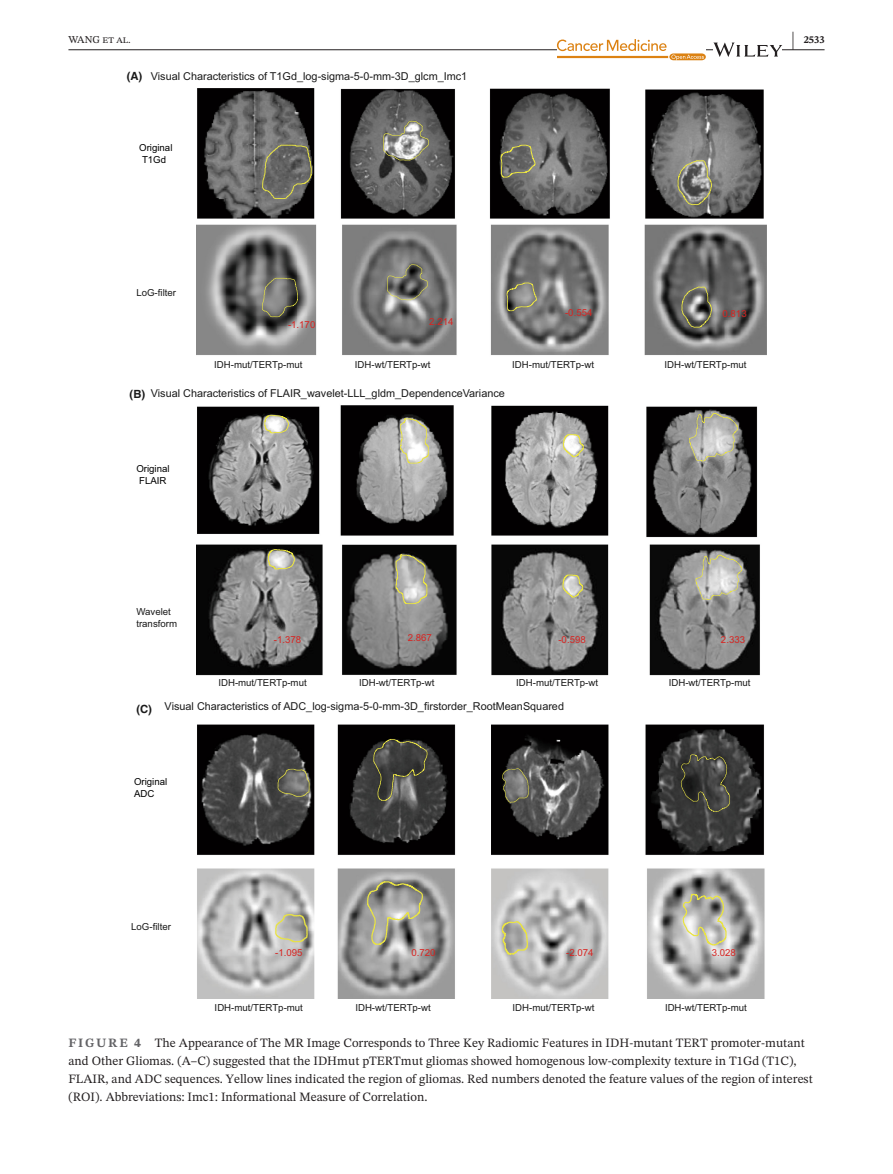
<style>
.page{position:relative;width:893px;height:1174px;background:#fff}
.page>*{position:absolute;margin:0;border:0;box-sizing:border-box;transform-origin:0 0}
.t1{font:700 21px "STIX Two Text";color:#231f20;scale:.42 1}
.t2{font:12.75px/18px "STIX Two Text";color:#231f20}
.t3{font:700 11.25px "Helvetica";color:#1a1a1a}
.t4{font:10.8px "Arial";color:#1a1a1a}
.t5{font:10.5px "STIX Two Text";color:#231f20}
.t6{font:700 10.5px "STIX Two Text";color:#231f20}
.t7{font:9.6px/11.6px "Arial";color:#1a1a1a}
.t8{font:9.6px "Arial";color:#d82421}
.t9{font:9.6px/11.6px "Arial";color:#010101}
.s1{font-weight:700;color:#636366}
</style>
<div class="page">
<hr style="left:68px;top:49px;width:756px;height:1px;background:#231f20">
<svg style="left:557px;top:39px;width:149px;height:21px"></svg>
<svg style="left:713px;top:43px;width:69px;height:14px"></svg>
<img style="left:196px;top:89px;width:570px;height:909px">
<svg style="left:681px;top:287px;width:31px;height:41px"></svg>
<svg style="left:507px;top:282px;width:30px;height:29px"></svg>
<svg style="left:387px;top:264px;width:41px;height:36px"></svg>
<svg style="left:262px;top:278px;width:36px;height:39px"></svg>
<svg style="left:383px;top:121px;width:46px;height:39px;background:#9c9c94"></svg>
<svg style="left:677px;top:160px;width:35px;height:45px;background:#89887c"></svg>
<svg style="left:262px;top:145px;width:50px;height:54px;background:#6b6a60"></svg>
<svg style="left:501px;top:145px;width:34px;height:33px"></svg>
<svg style="left:695px;top:555px;width:47px;height:45px;background:#babab1"></svg>
<svg style="left:396px;top:554px;width:31px;height:50px;background:#aead9e"></svg>
<svg style="left:562px;top:574px;width:21px;height:23px"></svg>
<svg style="left:268px;top:549px;width:27px;height:20px"></svg>
<svg style="left:264px;top:415px;width:25px;height:18px"></svg>
<svg style="left:400px;top:418px;width:29px;height:45px"></svg>
<svg style="left:563px;top:434px;width:21px;height:23px"></svg>
<svg style="left:689px;top:413px;width:49px;height:48px;background:#b0afa6"></svg>
<svg style="left:367px;top:881px;width:56px;height:63px;background:#9e9d90"></svg>
<svg style="left:683px;top:893px;width:44px;height:52px;background:#bcbba9"></svg>
<svg style="left:502px;top:921px;width:26px;height:33px"></svg>
<svg style="left:681px;top:754px;width:49px;height:58px;background:#45453d"></svg>
<svg style="left:373px;top:739px;width:54px;height:61px;background:#4e4e46"></svg>
<h1 class="t1" style="left:792px;top:24px;width:8px">|</h1>
<p class="t5" style="left:68px;top:32px;width:64px">WANG et al.</p>
<p class="t6" style="left:804px;top:32px;width:22px">2533</p>
<p class="t3" style="left:127px;top:69px;width:17px">(A)</p>
<p class="t4" style="left:151px;top:69px;width:318px">Visual Characteristics of T1Gd_log-sigma-5-0-mm-3D_glcm_Imc1</p>
<p class="t9" style="left:139px;top:142px;width:35px">Original<br>T1Gd</p>
<p class="t7" style="left:136px;top:287px;width:41px">LoG-filter</p>
<p class="t8" style="left:288px;top:318px;width:29px">-1.170</p>
<p class="t8" style="left:429px;top:315px;width:26px">2.214</p>
<p class="t8" style="left:565px;top:306px;width:29px">-0.554</p>
<p class="t8" style="left:722px;top:308px;width:26px">0.813</p>
<p class="t7" style="left:214px;top:359px;width:90px">IDH-mut/TERTp-mut</p>
<p class="t7" style="left:355px;top:359px;width:77px">IDH-wt/TERTp-wt</p>
<p class="t7" style="left:512px;top:359px;width:83px">IDH-mut/TERTp-wt</p>
<p class="t7" style="left:665px;top:359px;width:83px">IDH-wt/TERTp-mut</p>
<p class="t4" style="left:151px;top:386px;width:356px">Visual Characteristics of FLAIR_wavelet-LLL_gldm_DependenceVariance</p>
<p class="t3" style="left:130px;top:387px;width:17px">(B)</p>
<p class="t9" style="left:136px;top:463px;width:35px">Original<br>FLAIR</p>
<p class="t7" style="left:136px;top:606px;width:42px">Wavelet transform</p>
<p class="t8" style="left:274px;top:633px;width:29px">-1.378</p>
<p class="t8" style="left:408px;top:631px;width:26px">2.867</p>
<p class="t8" style="left:558px;top:633px;width:29px">-0.598</p>
<p class="t8" style="left:721px;top:633px;width:26px">2.333</p>
<p class="t7" style="left:218px;top:677px;width:90px">IDH-mut/TERTp-mut</p>
<p class="t7" style="left:359px;top:677px;width:77px">IDH-wt/TERTp-wt</p>
<p class="t7" style="left:516px;top:677px;width:83px">IDH-mut/TERTp-wt</p>
<p class="t7" style="left:669px;top:677px;width:83px">IDH-wt/TERTp-mut</p>
<p class="t3" style="left:136px;top:701px;width:17px">(C)</p>
<p class="t4" style="left:165px;top:698px;width:401px">Visual Characteristics of ADC_log-sigma-5-0-mm-3D_firstorder_RootMeanSquared</p>
<p class="t9" style="left:134px;top:776px;width:35px">Original<br>ADC</p>
<p class="t7" style="left:131px;top:921px;width:41px">LoG-filter</p>
<p class="t8" style="left:275px;top:946px;width:29px">-1.095</p>
<p class="t8" style="left:411px;top:946px;width:26px">0.720</p>
<p class="t8" style="left:566px;top:946px;width:29px">-2.074</p>
<p class="t8" style="left:712px;top:946px;width:26px">3.028</p>
<p class="t7" style="left:215px;top:1001px;width:90px">IDH-mut/TERTp-mut</p>
<p class="t7" style="left:355px;top:1001px;width:77px">IDH-wt/TERTp-wt</p>
<p class="t7" style="left:513px;top:1001px;width:83px">IDH-mut/TERTp-wt</p>
<p class="t7" style="left:665px;top:1001px;width:83px">IDH-wt/TERTp-mut</p>
<p class="t2" style="left:68px;top:1033px;width:746px"><span class="s1">FIGURE 4</span> The Appearance of The MR Image Corresponds to Three Key Radiomic Features in IDH-mutant TERT promoter-mutant and Other Gliomas. (A–C) suggested that the IDHmut pTERTmut gliomas showed homogenous low-complexity texture in T1Gd (T1C), FLAIR, and ADC sequences. Yellow lines indicated the region of gliomas. Red numbers denoted the feature values of the region of interest (ROI). Abbreviations: Imc1: Informational Measure of Correlation.</p>
</div>
